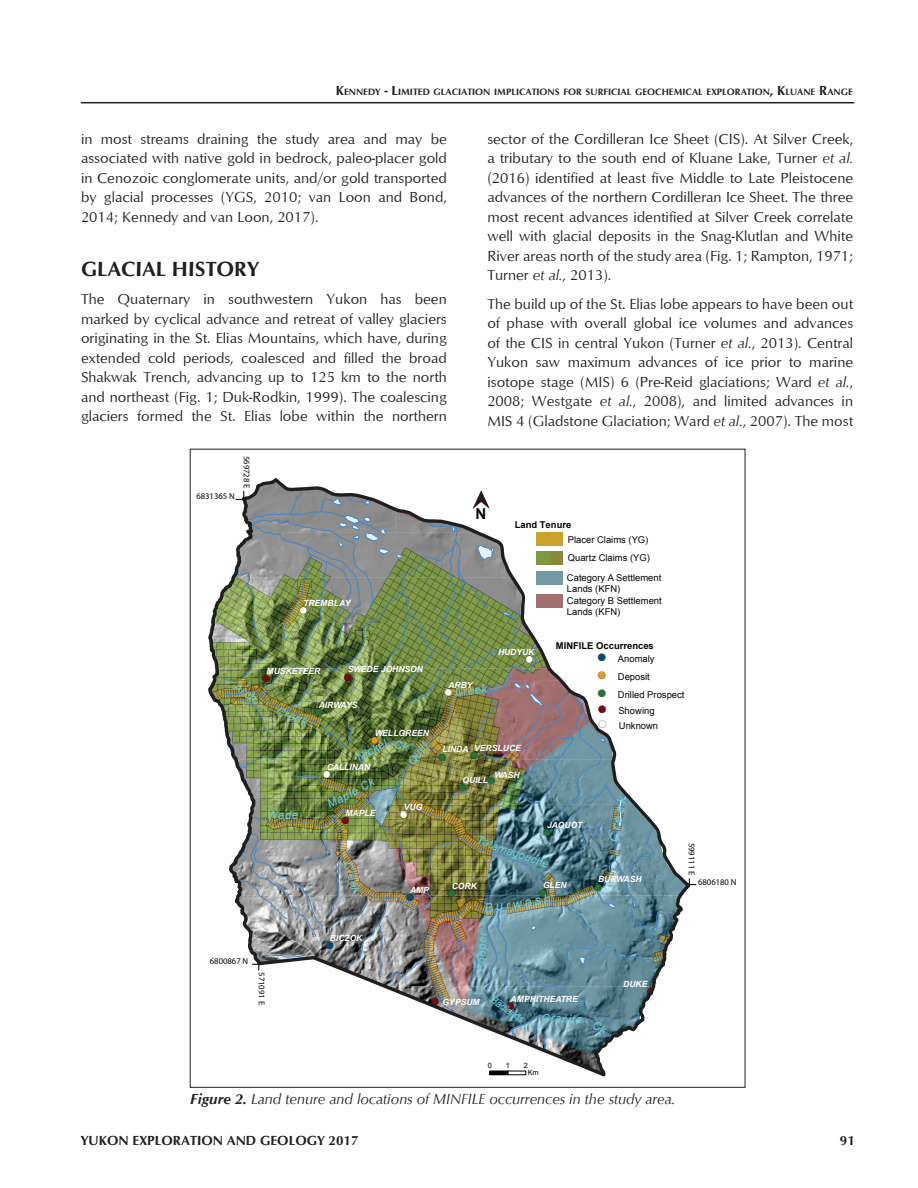
<style>
.page{position:relative;width:918px;height:1188px;background:#fff}
.page>*{position:absolute;margin:0;border:0;box-sizing:border-box;transform-origin:0 0}
.t1{font:700 21px "Optimum";color:#231f20}
.t2{font:15px/19.5px "Optimum";color:#231f20;text-align:justify}
.t3{font:italic 15px "Optimum";color:#231f20}
.t4{font:700 15px "Arial";color:#040503}
.t5{font:700 13.5px "Optimum";color:#231f20}
.t6{font:italic 12.75px "Arial";color:#6dccdc}
.t7{font:italic 11.4px "Arial";color:#6dccdc}
.t8{font:10.35px "ESRI Default Marker";color:#040503}
.t9{font:italic 9.9px "Arial";color:#6dccdc}
.t10{font:9.45px/11.2px "Arial";color:#040503}
.t11{font:700 9.45px "Optimum";color:#231f20}
.t12{font:700 9.45px "Arial";color:#040503}
.t13{font:italic 700 8.55px "Arial";color:#fff}
.t14{font:8.55px "Myriad Pro";color:#040503}
.t15{font:7.35px/7.2px "Arial";color:#040503}
.s1{font-size:13.5px}
.s2{color:#fff}
.s3{font-style:italic}
.s4{color:#720e0f}
.s5{color:#267338}
.s6{color:#e69a22}
.s7{color:#044c72}
.s8{font-family:"ESRI Default Marker";font-size:10.8px;color:#044c72}
.s9{font-family:"ESRI Default Marker";font-size:10.8px}
.s10{font-family:"ESRI Default Marker";font-size:10.8px;color:#e69a22}
.s11{font-family:"ESRI Default Marker";font-size:10.8px;color:#267338}
.s12{font-family:"ESRI Default Marker";font-size:10.8px;color:#720e0f}
.s13{font-family:"ESRI Default Marker";font-size:10.8px;color:#fff}
.s14{font-weight:700}
</style>
<div class="page">
<hr style="left:81px;top:102px;width:773px;height:1px;background:#231f20">
<img style="left:208px;top:478px;width:488px;height:597px">
<p class="t11" style="left:336px;top:86px;width:519px"><span class="s1">K</span>ENNEDY <span class="s1">- L</span>IMITED GLACIATION IMPLICATIONS FOR SURFICIAL GEOCHEMICAL EXPLORATION<span class="s1">, K</span>LUANE <span class="s1">R</span>ANGE</p>
<p class="t2" style="left:81px;top:129px;width:367px">in most streams draining the study area and may be associated with native gold in bedrock, paleo-placer gold in Cenozoic conglomerate units, and/or gold transported by glacial processes (YGS, 2010; van Loon and Bond, 2014; Kennedy and van Loon, 2017).</p>
<h1 class="t1" style="left:81px;top:257px;width:180px">GLACIAL HISTORY</h1>
<p class="t2" style="left:81px;top:289px;width:367px">The Quaternary in southwestern Yukon has been marked by cyclical advance and retreat of valley glaciers originating in the St. Elias Mountains, which have, during extended cold periods, coalesced and filled the broad Shakwak Trench, advancing up to 125 km to the north and northeast (Fig. 1; Duk-Rodkin, 1999). The coalescing glaciers formed the St. Elias lobe within the northern</p>
<p class="t14" style="left:196px;top:491px;width:40px">6831365 N</p>
<p class="t14" style="left:252px;top:456px;width:34px;rotate:90deg">569728 E</p>
<p class="t13" style="left:304px;top:597px;width:49px">TREMBLAY</p>
<p class="t8" style="left:300px;top:605px;width:9px">(<span class="s2">!</span></p>
<p class="t2" style="left:487px;top:129px;width:367px">sector of the Cordilleran Ice Sheet (CIS). At Silver Creek, a tributary to the south end of Kluane Lake, Turner <span class="s3">et al. </span>(2016) identified at least five Middle to Late Pleistocene advances of the northern Cordilleran Ice Sheet. The three most recent advances identified at Silver Creek correlate well with glacial deposits in the Snag-Klutlan and White River areas north of the study area (Fig. 1; Rampton, 1971; Turner <span class="s3">et al.</span>, 2013).</p>
<p class="t2" style="left:487px;top:294px;width:367px">The build up of the St. Elias lobe appears to have been out of phase with overall global ice volumes and advances of the CIS in central Yukon (Turner <span class="s3">et al.</span>, 2013). Central Yukon saw maximum advances of ice prior to marine isotope stage (MIS) 6 (Pre-Reid glaciations; Ward <span class="s3">et al.</span>, 2008; Westgate <span class="s3">et al.</span>, 2008), and limited advances in MIS 4 (Gladstone Glaciation; Ward <span class="s3">et al.</span>, 2007). The most</p>
<p class="t4" style="left:475px;top:504px;width:12px">N</p>
<p class="t12" style="left:515px;top:518px;width:58px">Land Tenure</p>
<p class="t10" style="left:568px;top:530px;width:84px;line-height:18px">Placer Claims (YG)<br>Quartz Claims (YG)</p>
<p class="t10" style="left:567px;top:595px;width:96px">Category B Settlement<br>Lands (KFN)</p>
<p class="t10" style="left:567px;top:572px;width:96px">Category A Settlement<br>Lands (KFN)</p>
<p class="t13" style="left:348px;top:664px;width:77px">SWEDE JOHNSON</p>
<p class="t13" style="left:267px;top:665px;width:55px">MUSKETEER</p>
<p class="t8" style="left:344px;top:671px;width:9px">(<span class="s4">!</span></p>
<p class="t8" style="left:263px;top:673px;width:9px">(<span class="s4">!</span></p>
<p class="t7" style="left:239px;top:679px;width:26px;rotate:32deg">Arch</p>
<p class="t13" style="left:319px;top:699px;width:40px">AIRWAYS</p>
<p class="t7" style="left:280px;top:703px;width:34px;rotate:22deg">Creek</p>
<p class="t8" style="left:315px;top:706px;width:9px">(<span class="s5">!</span></p>
<p class="t7" style="left:267px;top:808px;width:33px;rotate:-2deg">Wade</p>
<p class="t13" style="left:375px;top:727px;width:56px">WELLGREEN</p>
<p class="t8" style="left:371px;top:735px;width:9px">(<span class="s6">!</span></p>
<p class="t7" style="left:354px;top:752px;width:35px;rotate:-29deg">Nickel</p>
<p class="t7" style="left:405px;top:759px;width:26px;rotate:-52deg">Quill</p>
<p class="t13" style="left:327px;top:761px;width:45px">CALLINAN</p>
<p class="t13" style="left:346px;top:807px;width:31px">MAPLE</p>
<p class="t8" style="left:323px;top:769px;width:9px">(<span class="s2">!</span></p>
<p class="t7" style="left:325px;top:798px;width:53px;rotate:-28deg">Maple Ck</p>
<p class="t13" style="left:404px;top:802px;width:20px">VUG</p>
<p class="t8" style="left:400px;top:809px;width:9px">(<span class="s2">!</span></p>
<p class="t8" style="left:342px;top:815px;width:9px">(<span class="s4">!</span></p>
<p class="t7" style="left:354px;top:859px;width:34px;rotate:72deg">Creek</p>
<p class="t13" style="left:410px;top:884px;width:20px">AMP</p>
<p class="t8" style="left:406px;top:891px;width:9px">(<span class="s7">!</span></p>
<p class="t13" style="left:448px;top:679px;width:26px">ARBY</p>
<p class="t7" style="left:454px;top:685px;width:34px;rotate:-7deg">Creek</p>
<p class="t8" style="left:445px;top:687px;width:9px">(<span class="s2">!</span></p>
<p class="t13" style="left:498px;top:646px;width:38px">HUDYUK</p>
<p class="t8" style="left:526px;top:654px;width:9px">(<span class="s2">!</span></p>
<p class="t13" style="left:474px;top:742px;width:48px">VERSLUCE</p>
<p class="t13" style="left:443px;top:744px;width:28px">LINDA</p>
<p class="t8" style="left:471px;top:750px;width:9px">(<span class="s5">!</span></p>
<p class="t8" style="left:439px;top:751px;width:9px">(<span class="s5">!</span></p>
<p class="t13" style="left:495px;top:769px;width:26px">WASH</p>
<p class="t13" style="left:462px;top:775px;width:27px">QUILL</p>
<p class="t8" style="left:488px;top:775px;width:9px">(<span class="s5">!</span></p>
<p class="t8" style="left:459px;top:782px;width:9px">(<span class="s5">!</span></p>
<p class="t12" style="left:556px;top:639px;width:99px">MINFILE Occurrences</p>
<p class="t10" style="left:598px;top:653px;width:58px"><span class="s8">!</span><span class="s9">(</span> Anomaly</p>
<p class="t10" style="left:598px;top:671px;width:53px"><span class="s10">!</span><span class="s9">(</span> Deposit</p>
<p class="t10" style="left:598px;top:689px;width:88px"><span class="s11">!</span><span class="s9">(</span> Drilled Prospect</p>
<p class="t10" style="left:598px;top:705px;width:58px"><span class="s12">!</span><span class="s9">(</span> Showing</p>
<p class="t10" style="left:599px;top:720px;width:61px"><span class="s13">!</span><span class="s9">(</span> Unknown</p>
<p class="t13" style="left:547px;top:819px;width:37px">JAQUOT</p>
<p class="t8" style="left:543px;top:827px;width:9px">(<span class="s5">!</span></p>
<p class="t7" style="left:479px;top:832px;width:77px;rotate:19deg">Tatamagouche</p>
<p class="t13" style="left:543px;top:880px;width:25px">GLEN</p>
<p class="t13" style="left:452px;top:880px;width:27px">CORK</p>
<p class="t8" style="left:540px;top:887px;width:9px">(<span class="s5">!</span></p>
<p class="t8" style="left:448px;top:888px;width:9px">(<span class="s5">!</span></p>
<p class="t6" style="left:483px;top:900px;width:68px;rotate:-9deg">Burwash</p>
<p class="t6" style="left:605px;top:840px;width:47px;rotate:-79deg">Creek</p>
<p class="t13" style="left:598px;top:874px;width:45px">BURWASH</p>
<p class="t8" style="left:594px;top:881px;width:9px">(<span class="s5">!</span></p>
<p class="t14" style="left:697px;top:843px;width:34px;rotate:90deg">599111 E</p>
<p class="t14" style="left:698px;top:876px;width:40px">6806180 N</p>
<p class="t14" style="left:210px;top:956px;width:40px">6800867 N</p>
<p class="t14" style="left:267px;top:972px;width:34px;rotate:90deg">571091 E</p>
<p class="t13" style="left:330px;top:932px;width:34px">BICZOK</p>
<p class="t8" style="left:326px;top:940px;width:9px">(<span class="s7">!</span></p>
<p class="t7" style="left:474px;top:972px;width:41px;rotate:-88deg">Cooper</p>
<p class="t8" style="left:431px;top:995px;width:9px">(<span class="s4">!</span></p>
<p class="t13" style="left:443px;top:997px;width:39px">GYPSUM</p>
<p class="t13" style="left:511px;top:993px;width:69px">AMPHITHEATRE</p>
<p class="t9" style="left:496px;top:993px;width:40px;rotate:35deg">Badlands</p>
<p class="t8" style="left:507px;top:1001px;width:9px">(<span class="s4">!</span></p>
<p class="t7" style="left:542px;top:1010px;width:42px;rotate:3deg">Granite</p>
<p class="t13" style="left:623px;top:978px;width:26px">DUKE</p>
<p class="t8" style="left:647px;top:986px;width:9px">(<span class="s4">!</span></p>
<p class="t15" style="left:488px;top:1062px;width:6px">0</p>
<p class="t15" style="left:506px;top:1062px;width:6px">1</p>
<p class="t15" style="left:528px;top:1062px;width:12px;text-indent:-4px">2<br>Km</p>
<p class="t3" style="left:190px;top:1090px;width:487px"><span class="s14">Figure 2.</span> Land tenure and locations of MINFILE occurrences in the study area.</p>
<p class="t5" style="left:81px;top:1133px;width:279px">YUKON EXPLORATION AND GEOLOGY 2017</p>
<p class="t5" style="left:840px;top:1133px;width:16px">91</p>
</div>
